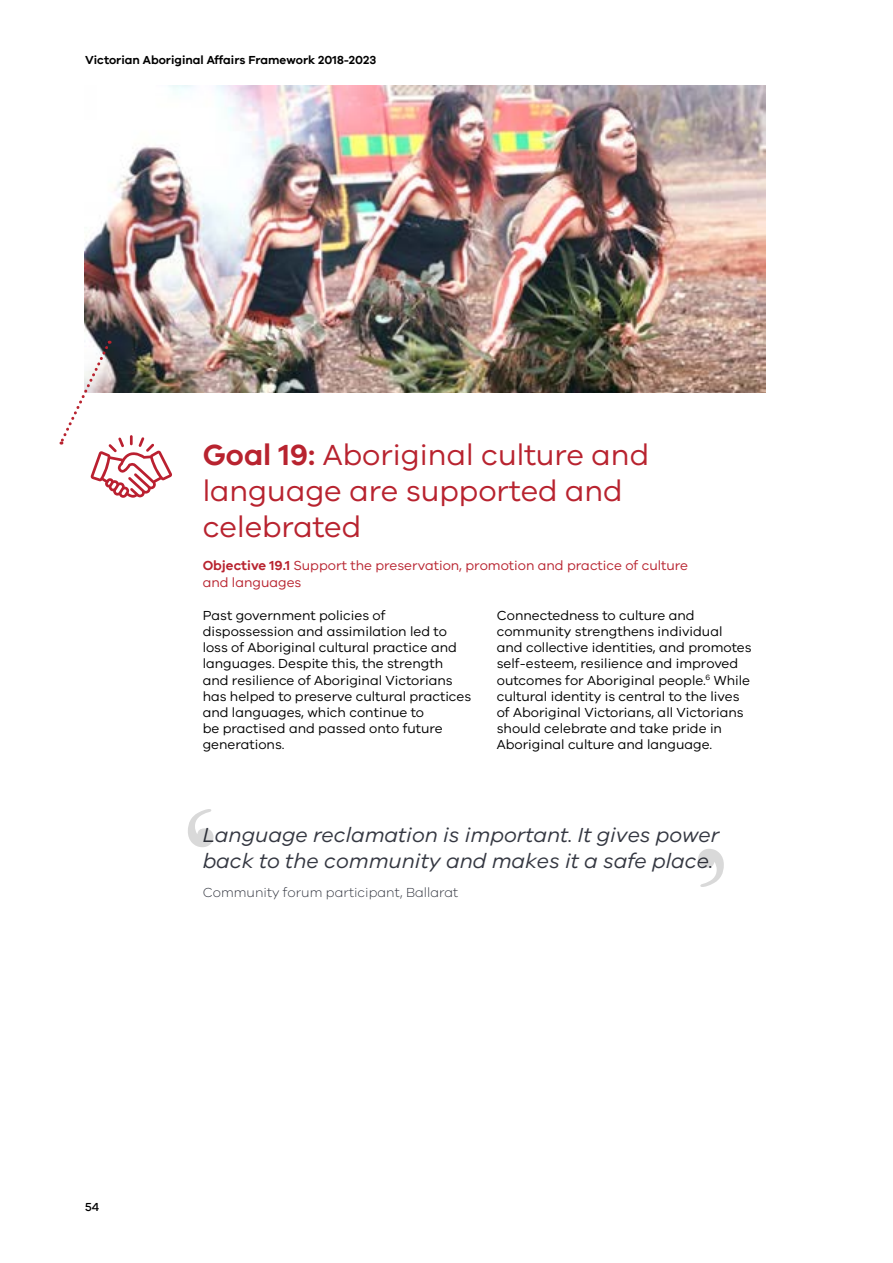
<style>
.page{position:relative;width:893px;height:1263px;background:#fff}
.page>*{position:absolute;margin:0;border:0;box-sizing:border-box;transform-origin:0 0}
.t1{font:30px/36px "VIC";color:#b8232f}
.t2{font:italic 21px/25.2px "VIC";color:#343741}
.t3{font:13.5px/16.2px "VIC";color:#000}
.t4{font:13.5px/16.2px "VIC";color:#b8232f}
.t5{font:300 13.5px "VIC";color:#343741}
.t6{font:600 12px "VIC";color:#000}
.t7{font:500 12px "VIC";color:#000}
.s1{font-weight:600}
</style>
<div class="page">
<img style="left:85px;top:85px;width:680px;height:308px">
<svg style="left:698px;top:849px;width:26px;height:38px"></svg>
<svg style="left:188px;top:809px;width:26px;height:38px"></svg>
<svg style="left:59px;top:341px;width:113px;height:157px"></svg>
<p class="t6" style="left:85px;top:52px;width:293px">Victorian Aboriginal Affairs Framework 2018-2023</p>
<h1 class="t1" style="left:203px;top:436px;width:448px"><span class="s1">Goal 19:</span> Aboriginal culture and language are supported and celebrated</h1>
<p class="t4" style="left:203px;top:557px;width:487px"><span class="s1">Objective 19.1</span> Support the preservation, promotion and practice of culture and languages</p>
<p class="t3" style="left:203px;top:607px;width:270px">Past government policies of dispossession and assimilation led to loss of Aboriginal cultural practice and languages. Despite this, the strength and resilience of Aboriginal Victorians has helped to preserve cultural practices and languages, which continue to<br>be practised and passed onto future generations.</p>
<p class="t3" style="left:497px;top:607px;width:256px">Connectedness to culture and community strengthens individual and collective identities, and promotes self-esteem, resilience and improved outcomes for Aboriginal people.<sup>6</sup> While cultural identity is central to the lives of Aboriginal Victorians, all Victorians should celebrate and take pride in Aboriginal culture and language.</p>
<h2 class="t2" style="left:203px;top:822px;width:518px">Language reclamation is important. It gives power back to the community and makes it a safe place.</h2>
<p class="t5" style="left:203px;top:884px;width:257px">Community forum participant, Ballarat</p>
<p class="t7" style="left:85px;top:1200px;width:16px">54</p>
</div>
